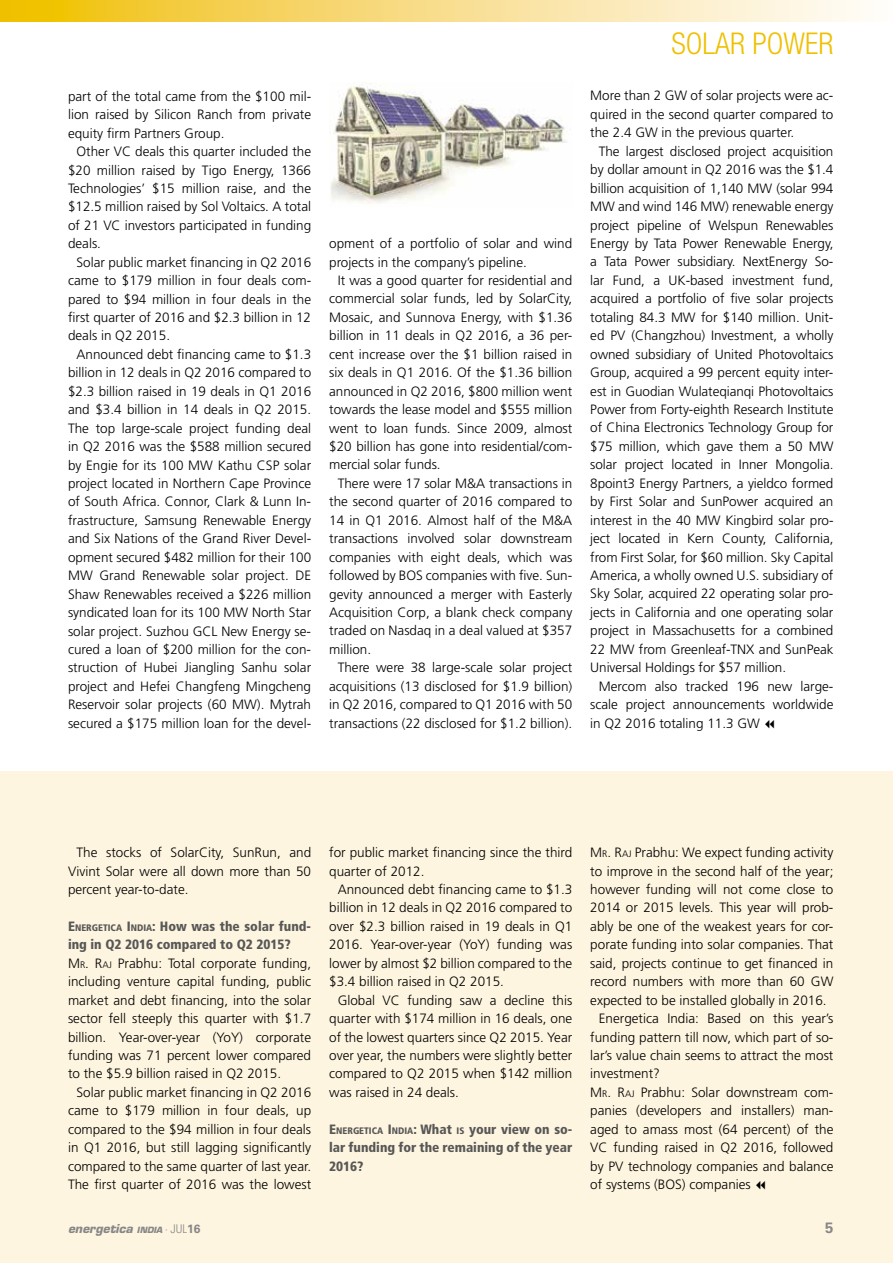
<style>
.page{position:relative;width:893px;height:1263px;background:#fff}
.page>*{position:absolute;margin:0;border:0;box-sizing:border-box;transform-origin:0 0}
.t1{font:300 condensed 30px "Helvetica Neue";color:#efc000}
.t2{font:700 15px "Univers";color:#878787}
.t3{font:300 13.5px/18.5px "Frutiger";color:#000;text-align:justify}
.t4{font:900 condensed 13.5px/18.5px "Frutiger";color:#575756;text-align:justify}
.t5{font:italic 700 12px "Eurostile";color:#878787}
.s1{font-weight:900;font-stretch:condensed;color:#575756}
.s2{font-weight:900;font-stretch:condensed;font-size:9.45px;color:#575756}
.s3{font-style:inherit}
.s4{font-size:9.45px}
.s5{font-size:8.4px}
.s6{font-family:"Univers";font-weight:300;font-style:normal;font-stretch:condensed}
.s7{font-family:"Univers";font-style:normal}
</style>
<div class="page">
<svg style="left:1px;top:0;width:863px;height:21px;background:#f7dd84"></svg>
<svg style="left:0;top:0;width:1px;height:22px"></svg>
<div style="left:0;top:772px;width:893px;height:491px;background:#fef5e0"></div>
<img style="left:330px;top:83px;width:237px;height:121px">
<p class="t3" style="left:68px;top:87px;width:245px">part of the total came from the $100 mil&shy;lion raised by Silicon Ranch from private equity firm Partners Group.</p>
<p class="t3" style="left:68px;top:142px;width:245px;text-indent:9px">Other VC deals this quarter included the $20 million raised by Tigo Energy, 1366<br>Technologies’ $15 million raise, and the $12.5 million raised by Sol Voltaics. A total of 21 VC investors participated in funding deals.</p>
<p class="t3" style="left:68px;top:253px;width:245px;text-indent:9px">Solar public market financing in Q2 2016 came to $179 million in four deals com&shy;pared to $94 million in four deals in the first quarter of 2016 and $2.3 billion in 12 deals in Q2 2015.</p>
<p class="t3" style="left:68px;top:345px;width:245px;text-indent:9px">Announced debt financing came to $1.3 billion in 12 deals in Q2 2016 compared to $2.3 billion raised in 19 deals in Q1 2016 and $3.4 billion in 14 deals in Q2 2015.<br>The top large-scale project funding deal in Q2 2016 was the $588 million secured by Engie for its 100 MW Kathu CSP solar project located in Northern Cape Province of South Africa. Connor, Clark &amp; Lunn In&shy;frastructure, Samsung Renewable Energy and Six Nations of the Grand River Devel&shy;opment secured $482 million for their 100<br>MW Grand Renewable solar project. DE Shaw Renewables received a $226 million syndicated loan for its 100 MW North Star solar project. Suzhou GCL New Energy se&shy;cured a loan of $200 million for the con&shy;struction of Hubei Jiangling Sanhu solar project and Hefei Changfeng Mingcheng Reservoir solar projects (60 MW). Mytrah secured a $175 million loan for the devel-</p>
<p class="t3" style="left:329px;top:234px;width:245px">opment of a portfolio of solar and wind projects in the company’s pipeline.</p>
<p class="t3" style="left:329px;top:271px;width:245px;text-indent:9px">It was a good quarter for residential and commercial solar funds, led by SolarCity, Mosaic, and Sunnova Energy, with $1.36 billion in 11 deals in Q2 2016, a 36 per&shy;cent increase over the $1 billion raised in six deals in Q1 2016. Of the $1.36 billion announced in Q2 2016, $800 million went towards the lease model and $555 million went to loan funds. Since 2009, almost $20 billion has gone into residential/com&shy;mercial solar funds.</p>
<p class="t3" style="left:329px;top:474px;width:245px;text-indent:9px">There were 17 solar M&amp;A transactions in the second quarter of 2016 compared to 14 in Q1 2016. Almost half of the M&amp;A transactions involved solar downstream companies with eight deals, which was followed by BOS companies with five. Sun&shy;gevity announced a merger with Easterly Acquisition Corp, a blank check company traded on Nasdaq in a deal valued at $357 million.</p>
<p class="t3" style="left:329px;top:659px;width:245px;text-indent:9px">There were 38 large-scale solar project acquisitions (13 disclosed for $1.9 billion) in Q2 2016, compared to Q1 2016 with 50 transactions (22 disclosed for $1.2 billion).</p>
<h1 class="t1" style="left:671px;top:26px;width:164px">SO LAR POWER</h1>
<p class="t3" style="left:590px;top:87px;width:245px">More than 2 GW of solar projects were ac&shy;quired in the second quarter compared to the 2.4 GW in the previous quarter.</p>
<p class="t3" style="left:590px;top:142px;width:245px;text-indent:9px">The largest disclosed project acquisition by dollar amount in Q2 2016 was the $1.4 billion acquisition of 1,140 MW (solar 994<br>MW and wind 146 MW) renewable energy project pipeline of Welspun Renewables Energy by Tata Power Renewable Energy, a Tata Power subsidiary. NextEnergy So&shy;lar Fund, a UK-based investment fund, acquired a portfolio of five solar projects totaling 84.3 MW for $140 million. Unit&shy;ed PV (Changzhou) Investment, a wholly owned subsidiary of United Photovoltaics Group, acquired a 99 percent equity inter&shy;est in Guodian Wulateqianqi Photovoltaics Power from Forty-eighth Research Institute of China Electronics Technology Group for $75 million, which gave them a 50 MW solar project located in Inner Mongolia.<br>8point3 Energy Partners, a yieldco formed by First Solar and SunPower acquired an interest in the 40 MW Kingbird solar pro&shy;ject located in Kern County, California, from First Solar, for $60 million. Sky Capital America, a wholly owned U.S. subsidiary of Sky Solar, acquired 22 operating solar pro&shy;jects in California and one operating solar project in Massachusetts for a combined 22 MW from Greenleaf-TNX and SunPeak Universal Holdings for $57 million.</p>
<p class="t3" style="left:590px;top:677px;width:245px;text-indent:9px">Mercom also tracked 196 new large&shy;scale project announcements worldwide in Q2 2016 totaling 11.3 GW</p>
<p class="t3" style="left:68px;top:843px;width:245px;text-indent:9px">The stocks of SolarCity, SunRun, and Vivint Solar were all down more than 50 percent year-to-date.</p>
<p class="t3" style="left:68px;top:917px;width:245px;text-align:left"><span class="s1">E</span><span class="s2">NERGETICA</span> <span class="s1">I</span> <span class="s2">NDIA</span><span class="s1">:</span> <span class="s1">How was the solar fund&shy;ing in Q2 2016 compared to Q2 2015?<br></span><span class="s3">M</span><span class="s4">R</span><span class="s3">. R</span><span class="s4">AJ</span> Prabhu: Total corporate funding, including venture capital funding, public market and debt financing, into the solar sector fell steeply this quarter with $1.7 billion. Year-over-year (YoY) corporate funding was 71 percent lower compared to the $5.9 billion raised in Q2 2015.</p>
<p class="t3" style="left:68px;top:1083px;width:245px;text-indent:9px">Solar public market financing in Q2 2016 came to $179 million in four deals, up compared to the $94 million in four deals in Q1 2016, but still lagging significantly compared to the same quarter of last year.<br>The first quarter of 2016 was the lowest</p>
<p class="t5" style="left:68px;top:1221px;width:134px">energetica <span class="s5">india</span> <span class="s6">· JUL</span><span class="s7">16</span></p>
<p class="t3" style="left:329px;top:843px;width:245px">for public market financing since the third quarter of 2012.</p>
<p class="t3" style="left:329px;top:880px;width:245px;text-indent:9px">Announced debt financing came to $1.3 billion in 12 deals in Q2 2016 compared to over $2.3 billion raised in 19 deals in Q1<br>2016. Year-over-year (YoY) funding was lower by almost $2 billion compared to the $3.4 billion raised in Q2 2015.</p>
<p class="t3" style="left:329px;top:991px;width:245px;text-indent:9px">Global VC funding saw a decline this quarter with $174 million in 16 deals, one of the lowest quarters since Q2 2015. Year over year, the numbers were slightly better compared to Q2 2015 when $142 million was raised in 24 deals.</p>
<p class="t4" style="left:329px;top:1120px;width:245px"><span class="s3">E</span><span class="s4">NERGETICA</span> <span class="s3">I</span> <span class="s4">NDIA</span><span class="s3">:</span> What <span class="s4">IS</span> your view on so&shy;lar funding for the remaining of the year 2016?</p>
<p class="t3" style="left:590px;top:843px;width:245px"><span class="s3">M</span><span class="s4">R</span><span class="s3">. R</span><span class="s4">AJ</span> Prabhu: We expect funding activity</p>
<p class="t3" style="left:590px;top:862px;width:245px">to improve in the second half of the year;</p>
<p class="t3" style="left:590px;top:880px;width:245px">however funding will not come close to</p>
<p class="t3" style="left:590px;top:899px;width:245px">2014 or 2015 levels. This year will prob-</p>
<p class="t3" style="left:590px;top:917px;width:245px">ably be one of the weakest years for cor-</p>
<p class="t3" style="left:590px;top:936px;width:245px">porate funding into solar companies. That</p>
<p class="t3" style="left:590px;top:954px;width:245px">said, projects continue to get financed in</p>
<p class="t3" style="left:590px;top:972px;width:245px">record numbers with more than 60 GW</p>
<p class="t3" style="left:590px;top:991px;width:238px">expected to be installed globally in 2016.</p>
<p class="t3" style="left:599px;top:1009px;width:236px">Energetica India: Based on this year’s</p>
<p class="t3" style="left:590px;top:1028px;width:245px">funding pattern till now, which part of so-</p>
<p class="t3" style="left:590px;top:1046px;width:245px">lar’s value chain seems to attract the most</p>
<p class="t3" style="left:590px;top:1065px;width:71px">investment?</p>
<p class="t3" style="left:590px;top:1083px;width:245px"><span class="s3">M</span><span class="s4">R</span><span class="s3">. R</span><span class="s4">AJ</span> Prabhu: Solar downstream com-</p>
<p class="t3" style="left:590px;top:1102px;width:245px">panies (developers and installers) man-</p>
<p class="t3" style="left:590px;top:1120px;width:245px">aged to amass most (64 percent) of the</p>
<p class="t3" style="left:590px;top:1138px;width:245px">VC funding raised in Q2 2016, followed</p>
<p class="t3" style="left:590px;top:1157px;width:245px">by PV technology companies and balance</p>
<p class="t3" style="left:590px;top:1175px;width:162px">of systems (BOS) companies</p>
<p class="t2" style="left:825px;top:1219px;width:10px">5</p>
</div>
